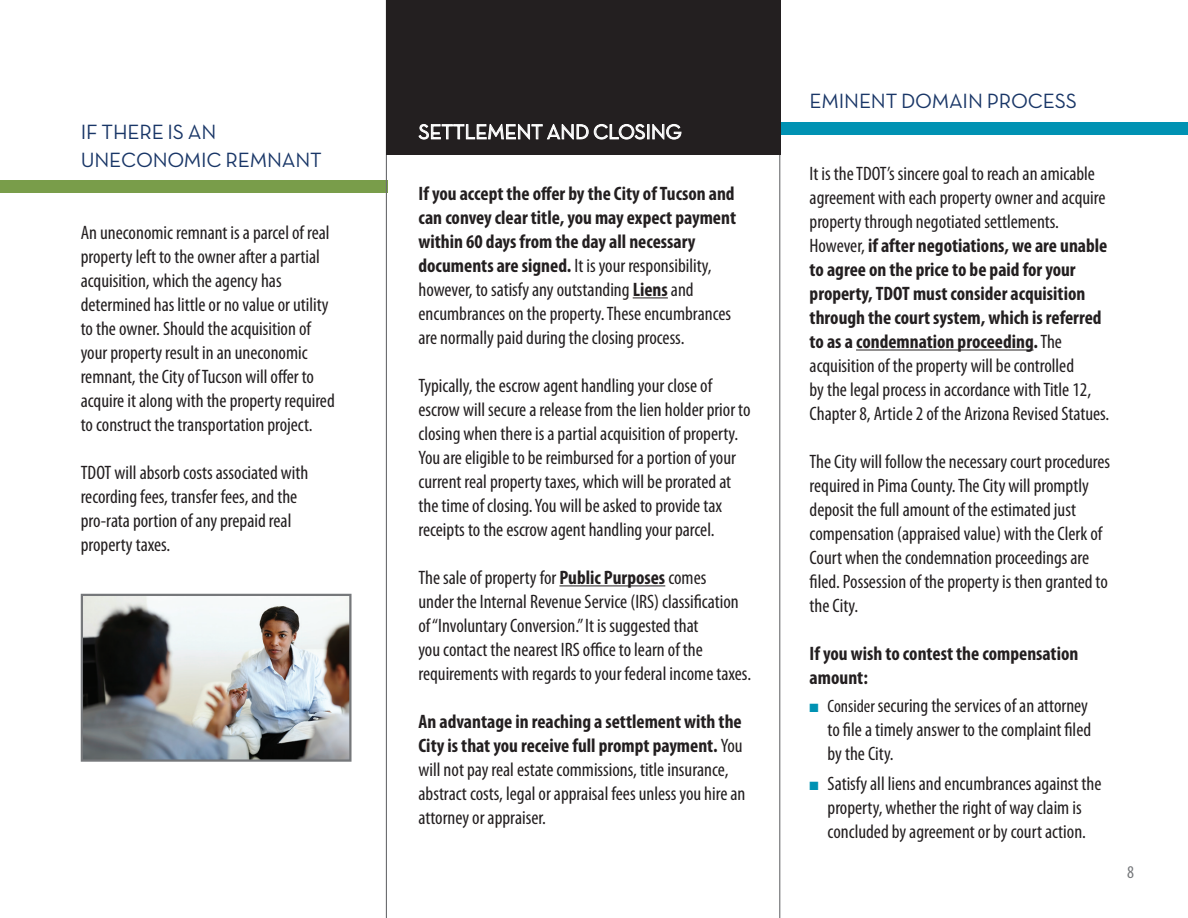
<style>
.page{position:relative;width:1188px;height:918px;background:#fff}
.page>*{position:absolute;margin:0;border:0;box-sizing:border-box;transform-origin:0 0}
.t1{font:21px/28.5px "Neutra Text TF Book Alt";letter-spacing:-.01em;color:#193667}
.t2{font:21px "Neutra Text TF Book Alt";letter-spacing:-.01em;color:#fff}
.t3{font:condensed 19.5px/24px "Myriad Pro";color:#231f20}
.t4{font:700 condensed 19.5px/24px "Myriad Pro";color:#231f20}
.t5{font:condensed 18px "Myriad Pro";color:#76787b}
.s1{font-weight:700}
.s2{color:#0092b3}
.s3{font-size:18px}
</style>
<div class="page">
<hr style="left:633px;top:297px;width:35px;height:1px;background:#231f20">
<hr style="left:559px;top:585px;width:106px;height:1px;background:#231f20">
<hr style="left:856px;top:350px;width:178px;height:1px;background:#231f20">
<img style="left:84px;top:597px;width:265px;height:162px">
<div style="left:81px;top:594px;width:271px;height:168px;border:2px solid #76787b"></div>
<div style="left:0;top:181px;width:387px;height:12px;background:#799d4a"></div>
<hr style="left:386px;top:0;width:1px;height:918px;background:#6c6d70">
<div style="left:780px;top:123px;width:408px;height:12px;background:#0092b3"></div>
<hr style="left:779px;top:0;width:1px;height:918px;background:#6c6d70">
<div style="left:386px;top:0;width:394px;height:154px;background:#231f20"></div>
<svg style="left:418px;top:124px;width:264px;height:16px"></svg>
<p class="t1" style="left:81px;top:117px;width:243px">IF THERE IS AN<br>UNECONOMIC REMNANT</p>
<p class="t3" style="left:81px;top:221px;width:256px">An uneconomic remnant is a parcel of real property left to the owner after a partial acquisition, which the agency has determined has little or no value or utility to the owner. Should the acquisition of your property result in an uneconomic remnant, the City of Tucson will offer to acquire it along with the property required to construct the transportation project.</p>
<p class="t3" style="left:81px;top:461px;width:229px">TDOT will absorb costs associated with recording fees, transfer fees, and the pro-rata portion of any prepaid real property taxes.</p>
<p class="t2" style="left:418px;top:119px;width:265px">SETTLEMENT AND CLOSING</p>
<p class="t3" style="left:418px;top:181px;width:319px"><span class="s1">If you accept the offer by the City of Tucson and can convey clear title, you may expect payment within 60 days from the day all necessary documents are signed.</span> It is your responsibility, however, to satisfy any outstanding <span class="s1">Liens</span> and encumbrances on the property. These encumbrances are normally paid during the closing process.</p>
<p class="t3" style="left:419px;top:373px;width:334px">Typically, the escrow agent handling your close of escrow will secure a release from the lien holder prior to closing when there is a partial acquisition of property.<br>You are eligible to be reimbursed for a portion of your current real property taxes, which will be prorated at the time of closing. You will be asked to provide tax receipts to the escrow agent handling your parcel.</p>
<p class="t3" style="left:419px;top:565px;width:334px">The sale of property for <span class="s1">Public Purposes</span> comes<br>under the Internal Revenue Service (IRS) classification of “Involuntary Conversion.” It is suggested that<br>you contact the nearest IRS office to learn of the requirements with regards to your federal income taxes.</p>
<p class="t3" style="left:419px;top:709px;width:329px"><span class="s1">An advantage in reaching a settlement with the City is that you receive full prompt payment.</span> You will not pay real estate commissions, title insurance, abstract costs, legal or appraisal fees unless you hire an attorney or appraiser.</p>
<p class="t1" style="left:810px;top:87px;width:269px">EMINENT DOMAIN PROCESS</p>
<p class="t3" style="left:810px;top:161px;width:301px">It is the TDOT’s sincere goal to reach an amicable agreement with each property owner and acquire property through negotiated settlements.<br>However, <span class="s1">if after negotiations, we are unable to agree on the price to be paid for your property, TDOT must consider acquisition through the court system, which is referred to as a condemnation proceeding.</span> The acquisition of the property will be controlled<br>by the legal process in accordance with Title 12, Chapter 8, Article 2 of the Arizona Revised Statues.</p>
<p class="t3" style="left:810px;top:449px;width:302px">The City will follow the necessary court procedures required in Pima County. The City will promptly deposit the full amount of the estimated just compensation (appraised value) with the Clerk of Court when the condemnation proceedings are filed. Possession of the property is then granted to the City.</p>
<p class="t4" style="left:810px;top:641px;width:270px">If you wish to contest the compensation amount:</p>
<p class="t3" style="left:828px;top:693px;width:265px;text-indent:-18px"><span class="s2">■</span> <span class="s3">Consider</span> securing the services of an attorney to file a timely answer to the complaint filed by the City.</p>
<p class="t3" style="left:810px;top:772px;width:293px;text-align:center"><span class="s2">■</span> Satisfy all liens and encumbrances against the property, whether the right of way claim is concluded by agreement or by court action.</p>
<p class="t5" style="left:1127px;top:861px;width:8px">8</p>
</div>
